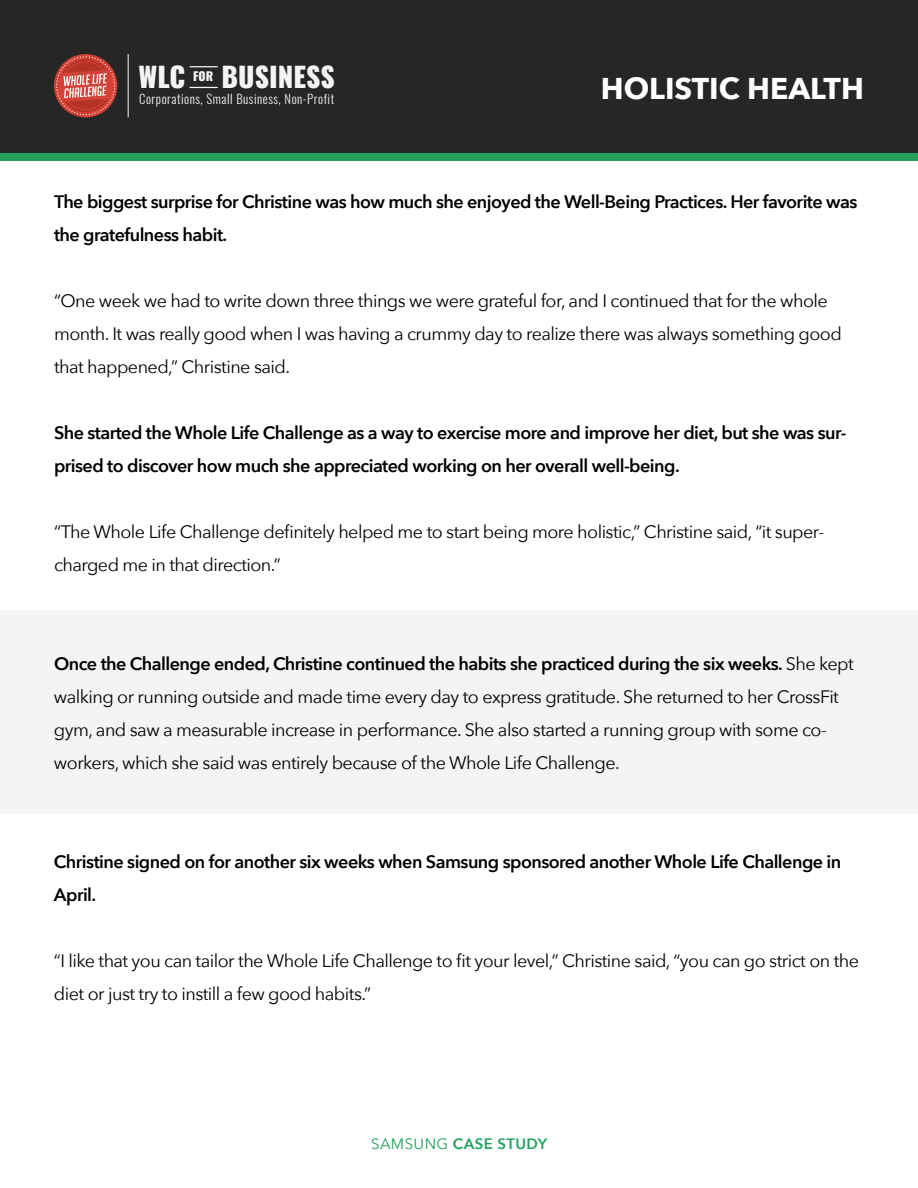
<style>
.page{position:relative;width:918px;height:1188px;background:#fff}
.page>*{position:absolute;margin:0;border:0;box-sizing:border-box;transform-origin:0 0}
.t1{font:700 30px "Avenir Next";color:#fff}
.t2{font:800 27.45px "Oswald";color:#f4f4f5}
.t3{font:18px/33px "Avenir Next";letter-spacing:-.03em;color:#000}
.t4{font:600 18px/33px "Avenir Next";letter-spacing:-.03em;color:#000}
.t5{font:600 15px "Avenir Next";letter-spacing:.03em;color:#1fa15d}
.t6{font:300 12.6px "Oswald";letter-spacing:.045em;color:#f4f4f5}
.t7{font:800 12px "Oswald";color:#f4f4f5}
.s1{font-weight:600}
.s2{font-weight:400}
</style>
<div class="page">
<div style="left:0;top:0;width:918px;height:153px;background:#262626"></div>
<div style="left:0;top:153px;width:918px;height:7px;background:#24a25d"></div>
<svg style="left:54px;top:54px;width:64px;height:63px"></svg>
<hr style="left:128px;top:54px;width:1px;height:63px;background:#f4f4f5">
<svg style="left:190px;top:87px;width:28px;height:1px"></svg>
<svg style="left:190px;top:66px;width:28px;height:1px"></svg>
<div style="left:1px;top:610px;width:917px;height:204px;background:#f4f4f4"></div>
<h2 class="t2" style="left:139px;top:57px;width:48px">WLC</h2>
<h2 class="t2" style="left:222px;top:57px;width:115px">BUSINESS</h2>
<p class="t7" style="left:193px;top:68px;width:21px">FOR</p>
<p class="t6" style="left:139px;top:91px;width:197px">Corporations, Small Business, Non-Profit</p>
<p class="t1" style="left:601px;top:63px;width:265px">HOLISTIC HEALTH</p>
<p class="t4" style="left:54px;top:184px;width:805px">The biggest surprise for Christine was how much she enjoyed the Well-Being Practices. Her favorite was the gratefulness habit.</p>
<p class="t3" style="left:54px;top:283px;width:789px">“One week we had to write down three things we were grateful for, and I continued that for the whole month. It was really good when I was having a crummy day to realize there was always something good that happened,” Christine said.</p>
<p class="t4" style="left:54px;top:415px;width:794px">She started the Whole Life Challenge as a way to exercise more and improve her diet, but she was sur&shy;prised to discover how much she appreciated working on her overall well-being.</p>
<p class="t3" style="left:54px;top:514px;width:772px">“The Whole Life Challenge definitely helped me to start being more holistic,” Christine said, “it super&shy;charged me in that direction.”</p>
<p class="t3" style="left:54px;top:646px;width:801px"><span class="s1">Once the Challenge ended, Christine continued the habits she practiced during the six weeks.</span> She kept walking or running outside and made time every day to express gratitude. She returned to her CrossFit gym, and saw a measurable increase in performance. She also started a running group with some co&shy;workers, which she said was entirely because of the Whole Life Challenge.</p>
<p class="t4" style="left:54px;top:844px;width:789px">Christine signed on for another six weeks when Samsung sponsored another Whole Life Challenge in<br>April.</p>
<p class="t3" style="left:54px;top:943px;width:807px">“I like that you can tailor the Whole Life Challenge to fit your level,” Christine said, “you can go strict on the diet or just try to instill a few good habits.”</p>
<p class="t5" style="left:371px;top:1131px;width:178px"><span class="s2">SAMSUNG</span> CASE STUDY</p>
</div>
